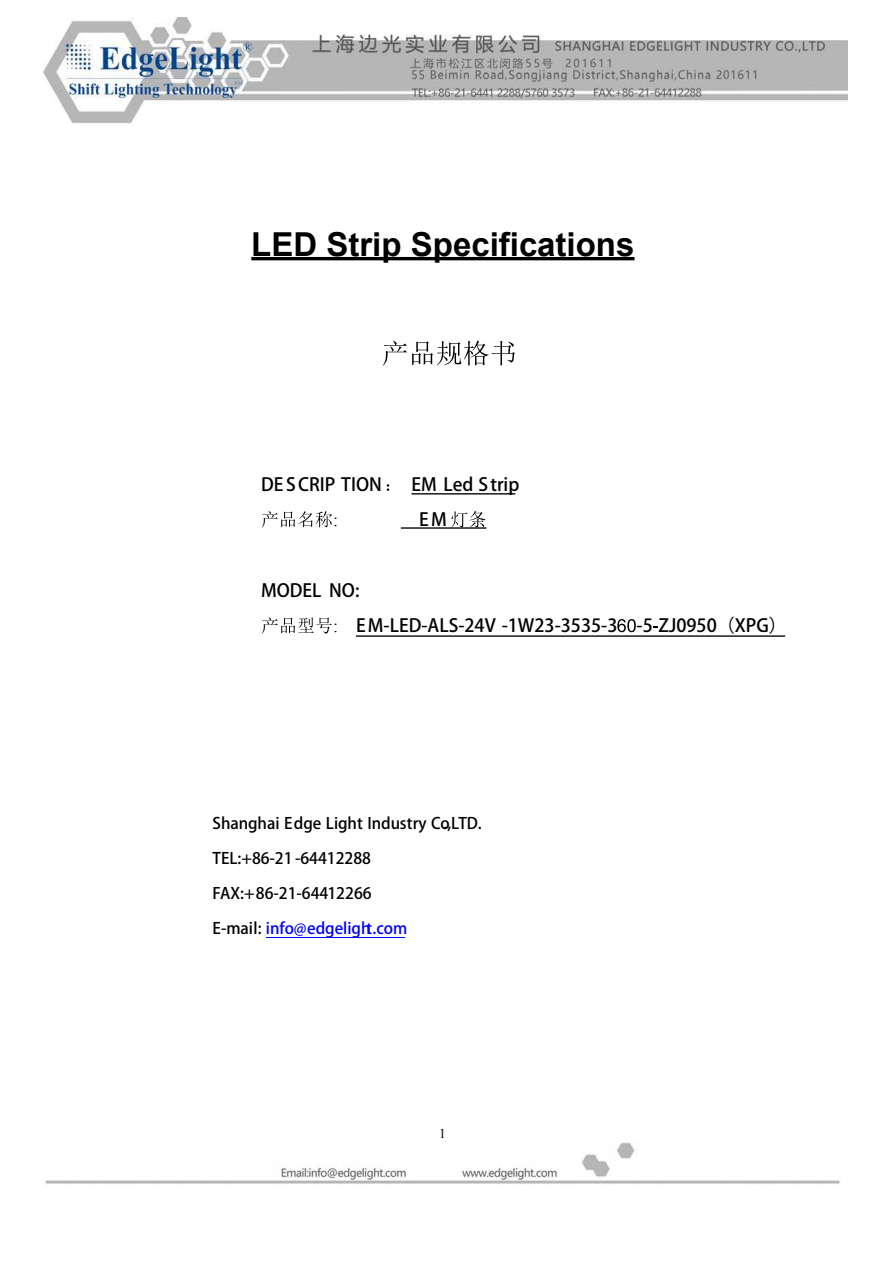
<style>
.page{position:relative;width:893px;height:1263px;background:#fff}
.page>*{position:absolute;margin:0;border:0;box-sizing:border-box;transform-origin:0 0}
.t1{font:700 33px "Arial";color:#000}
.t2{font:18px/35.1px "Arial";color:#000}
.t3{font:18px "Times New Roman";color:#000}
.t4{font:15.75px "Arial";color:#000}
.t5{font:15.75px "Arial";color:#00f}
.t6{font:13.5px "Times New Roman";color:#000}
.s1{font-family:"Times New Roman"}
.s2{color:#000}
</style>
<div class="page">
<img style="left:45px;top:1142px;width:795px;height:42px">
<img style="left:43px;top:18px;width:804px;height:106px">
<hr style="left:251px;top:257px;width:383px;height:3px;background:#000">
<svg style="left:383px;top:341px;width:132px;height:25px"></svg>
<hr style="left:401px;top:527px;width:85px;height:2px;background:#000">
<svg style="left:387px;top:484px;width:2px;height:7px"></svg>
<svg style="left:262px;top:511px;width:70px;height:17px"></svg>
<svg style="left:451px;top:511px;width:35px;height:17px"></svg>
<svg style="left:262px;top:617px;width:70px;height:17px"></svg>
<svg style="left:617px;top:619px;width:19px;height:13px"></svg>
<hr style="left:356px;top:635px;width:429px;height:2px;background:#000">
<hr style="left:411px;top:493px;width:104px;height:2px;background:#000">
<hr style="left:266px;top:937px;width:41px;height:1px;background:#00f">
<hr style="left:307px;top:937px;width:60px;height:1px;background:#00f">
<hr style="left:367px;top:937px;width:38px;height:1px;background:#00f">
<h1 class="t1" style="left:251px;top:232px;width:385px">LED Strip Specifications</h1>
<p class="t2" style="left:261px;top:467px;width:122px">DE SCRIP TION</p>
<p class="t2" style="left:411px;top:467px;width:109px">EM Led S trip</p>
<p class="t3" style="left:333px;top:513px;width:7px">:</p>
<p class="t2" style="left:419px;top:502px;width:29px">EM</p>
<p class="t2" style="left:333px;top:573px;width:455px;text-indent:-72px">MODEL NO:<br><span class="s1">:</span> EM-LED-ALS-24V -1W23-3535-3 -5 ZJ0950（XPG）</p>
<p class="t4" style="left:212px;top:814px;width:271px">Shanghai Edge Light Industry Co.,LTD.</p>
<p class="t4" style="left:212px;top:849px;width:160px">TEL:+86-21 -64412288</p>
<p class="t4" style="left:212px;top:884px;width:161px">FAX:+86-21-64412266</p>
<p class="t5" style="left:213px;top:919px;width:196px"><span class="s2">E-mail:</span> info@edgelight.com</p>
<p class="t6" style="left:439px;top:1129px;width:8px">1</p>
</div>
